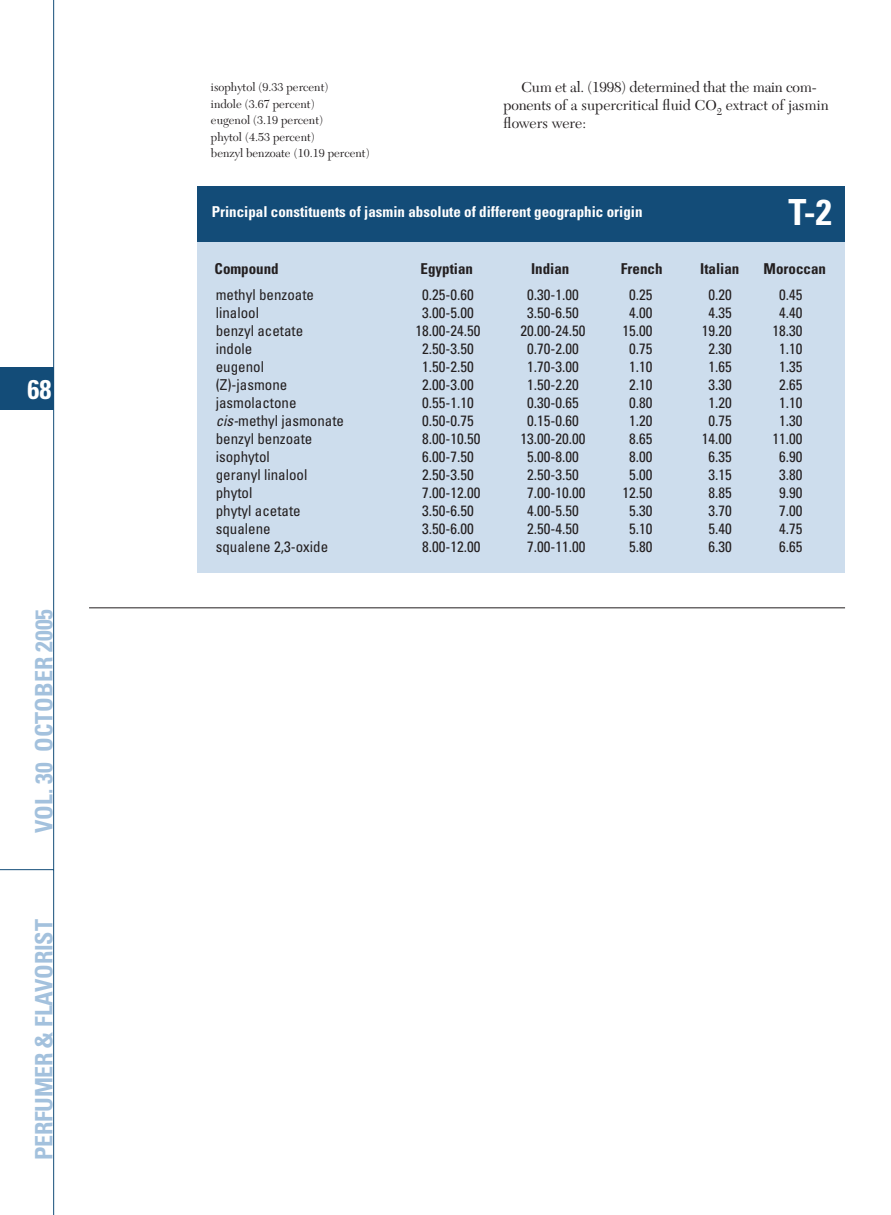
<style>
.page{position:relative;width:891px;height:1215px;background:#fff}
.page>*{position:absolute;margin:0;border:0;box-sizing:border-box;transform-origin:0 0}
.t1{font:700 condensed 36px "Univers";color:#fff}
.t2{font:700 condensed 27px "Univers";color:#fff}
.t3{font:700 condensed 24px "Univers";letter-spacing:-.01em;color:#a3c1dd}
.t4{font:condensed 15px "Univers";color:#231f20}
.t5{font:15px/18px "New Caledonia";letter-spacing:.005em;color:#231f20}
.t6{font:700 condensed 15px "Univers";color:#fff}
.t7{font:700 condensed 15px "Univers";color:#231f20}
.t8{font:12px/16.5px "New Caledonia";color:#231f20}
.s1{font-style:italic}
</style>
<div class="page">
<hr style="left:53px;top:0;width:1px;height:1215px;background:#134c78">
<hr style="left:0;top:869px;width:54px;height:1px;background:#134c78">
<div style="left:0;top:367px;width:54px;height:42px;background:#134c78"></div>
<hr style="left:89px;top:607px;width:756px;height:1px;background:#231f20">
<div style="left:197px;top:235px;width:648px;height:338px;background:#cddded"></div>
<div style="left:197px;top:186px;width:648px;height:56px;background:#134c78"></div>
<h2 class="t2" style="left:27px;top:379px;width:25px">68</h2>
<h3 class="t3" style="left:35px;top:833px;width:225px;rotate:-90deg">VOL. 30 OCTOBER 2005</h3>
<h3 class="t3" style="left:35px;top:1160px;width:242px;rotate:-90deg">PERFUMER &amp; FLAVORIST</h3>
<p class="t8" style="left:211px;top:80px;width:160px">isophytol (9.33 percent)<br>indole (3.67 percent)<br>eugenol (3.19 percent)<br>phytol (4.53 percent)<br>benzyl benzoate (10.19 percent)</p>
<p class="t5" style="left:504px;top:80px;width:327px;text-indent:18px">Cum et al. (1998) determined that the main com&shy;ponents of a supercritical fluid CO<sub>2</sub> extract of jasmin flowers were:</p>
<p class="t6" style="left:212px;top:207px;width:432px">Principal constituents of jasmin absolute of different geographic origin</p>
<h1 class="t1" style="left:789px;top:199px;width:45px">T-2</h1>
<p class="t7" style="left:215px;top:264px;width:66px">Compound</p>
<p class="t7" style="left:421px;top:264px;width:54px">Egyptian</p>
<p class="t7" style="left:531px;top:264px;width:40px">Indian</p>
<p class="t7" style="left:621px;top:264px;width:43px">French</p>
<p class="t7" style="left:700px;top:264px;width:41px">Italian</p>
<p class="t7" style="left:764px;top:264px;width:64px">Moroccan</p>
<p class="t4" style="left:216px;top:289px;width:100px">methyl benzoate</p>
<p class="t4" style="left:422px;top:289px;width:53px">0.25-0.60</p>
<p class="t4" style="left:527px;top:289px;width:53px">0.30-1.00</p>
<p class="t4" style="left:629px;top:289px;width:25px">0.25</p>
<p class="t4" style="left:709px;top:289px;width:25px">0.20</p>
<p class="t4" style="left:779px;top:289px;width:25px">0.45</p>
<p class="t4" style="left:216px;top:307px;width:45px">linalool</p>
<p class="t4" style="left:422px;top:307px;width:53px">3.00-5.00</p>
<p class="t4" style="left:527px;top:307px;width:53px">3.50-6.50</p>
<p class="t4" style="left:629px;top:307px;width:25px">4.00</p>
<p class="t4" style="left:709px;top:307px;width:25px">4.35</p>
<p class="t4" style="left:779px;top:307px;width:25px">4.40</p>
<p class="t4" style="left:216px;top:325px;width:89px">benzyl acetate</p>
<p class="t4" style="left:415px;top:325px;width:66px">18.00-24.50</p>
<p class="t4" style="left:520px;top:325px;width:66px">20.00-24.50</p>
<p class="t4" style="left:622px;top:325px;width:31px">15.00</p>
<p class="t4" style="left:702px;top:325px;width:31px">19.20</p>
<p class="t4" style="left:772px;top:325px;width:31px">18.30</p>
<p class="t4" style="left:216px;top:343px;width:38px">indole</p>
<p class="t4" style="left:422px;top:343px;width:53px">2.50-3.50</p>
<p class="t4" style="left:527px;top:343px;width:53px">0.70-2.00</p>
<p class="t4" style="left:629px;top:343px;width:25px">0.75</p>
<p class="t4" style="left:709px;top:343px;width:25px">2.30</p>
<p class="t4" style="left:779px;top:343px;width:25px">1.10</p>
<p class="t4" style="left:216px;top:361px;width:50px">eugenol</p>
<p class="t4" style="left:422px;top:361px;width:53px">1.50-2.50</p>
<p class="t4" style="left:527px;top:361px;width:53px">1.70-3.00</p>
<p class="t4" style="left:629px;top:361px;width:25px">1.10</p>
<p class="t4" style="left:709px;top:361px;width:25px">1.65</p>
<p class="t4" style="left:779px;top:361px;width:25px">1.35</p>
<p class="t4" style="left:216px;top:379px;width:73px">(Z)-jasmone</p>
<p class="t4" style="left:422px;top:379px;width:53px">2.00-3.00</p>
<p class="t4" style="left:527px;top:379px;width:53px">1.50-2.20</p>
<p class="t4" style="left:629px;top:379px;width:25px">2.10</p>
<p class="t4" style="left:709px;top:379px;width:25px">3.30</p>
<p class="t4" style="left:779px;top:379px;width:25px">2.65</p>
<p class="t4" style="left:216px;top:397px;width:82px">jasmolactone</p>
<p class="t4" style="left:422px;top:397px;width:53px">0.55-1.10</p>
<p class="t4" style="left:527px;top:397px;width:53px">0.30-0.65</p>
<p class="t4" style="left:629px;top:397px;width:25px">0.80</p>
<p class="t4" style="left:709px;top:397px;width:25px">1.20</p>
<p class="t4" style="left:779px;top:397px;width:25px">1.10</p>
<p class="t4" style="left:216px;top:415px;width:130px"><span class="s1">cis-</span>methyl jasmonate</p>
<p class="t4" style="left:422px;top:415px;width:53px">0.50-0.75</p>
<p class="t4" style="left:527px;top:415px;width:53px">0.15-0.60</p>
<p class="t4" style="left:629px;top:415px;width:25px">1.20</p>
<p class="t4" style="left:709px;top:415px;width:25px">0.75</p>
<p class="t4" style="left:779px;top:415px;width:25px">1.30</p>
<p class="t4" style="left:216px;top:433px;width:98px">benzyl benzoate</p>
<p class="t4" style="left:422px;top:433px;width:60px">8.00-10.50</p>
<p class="t4" style="left:520px;top:433px;width:66px">13.00-20.00</p>
<p class="t4" style="left:629px;top:433px;width:25px">8.65</p>
<p class="t4" style="left:702px;top:433px;width:31px">14.00</p>
<p class="t4" style="left:772px;top:433px;width:31px">11.00</p>
<p class="t4" style="left:216px;top:451px;width:56px">isophytol</p>
<p class="t4" style="left:422px;top:451px;width:53px">6.00-7.50</p>
<p class="t4" style="left:527px;top:451px;width:53px">5.00-8.00</p>
<p class="t4" style="left:629px;top:451px;width:25px">8.00</p>
<p class="t4" style="left:709px;top:451px;width:25px">6.35</p>
<p class="t4" style="left:779px;top:451px;width:25px">6.90</p>
<p class="t4" style="left:216px;top:469px;width:93px">geranyl linalool</p>
<p class="t4" style="left:422px;top:469px;width:53px">2.50-3.50</p>
<p class="t4" style="left:527px;top:469px;width:53px">2.50-3.50</p>
<p class="t4" style="left:629px;top:469px;width:25px">5.00</p>
<p class="t4" style="left:709px;top:469px;width:25px">3.15</p>
<p class="t4" style="left:779px;top:469px;width:25px">3.80</p>
<p class="t4" style="left:216px;top:487px;width:38px">phytol</p>
<p class="t4" style="left:422px;top:487px;width:60px">7.00-12.00</p>
<p class="t4" style="left:527px;top:487px;width:60px">7.00-10.00</p>
<p class="t4" style="left:622px;top:487px;width:31px">12.50</p>
<p class="t4" style="left:709px;top:487px;width:25px">8.85</p>
<p class="t4" style="left:779px;top:487px;width:25px">9.90</p>
<p class="t4" style="left:216px;top:505px;width:86px">phytyl acetate</p>
<p class="t4" style="left:422px;top:505px;width:53px">3.50-6.50</p>
<p class="t4" style="left:527px;top:505px;width:53px">4.00-5.50</p>
<p class="t4" style="left:629px;top:505px;width:25px">5.30</p>
<p class="t4" style="left:709px;top:505px;width:25px">3.70</p>
<p class="t4" style="left:779px;top:505px;width:25px">7.00</p>
<p class="t4" style="left:216px;top:523px;width:56px">squalene</p>
<p class="t4" style="left:422px;top:523px;width:53px">3.50-6.00</p>
<p class="t4" style="left:527px;top:523px;width:53px">2.50-4.50</p>
<p class="t4" style="left:629px;top:523px;width:25px">5.10</p>
<p class="t4" style="left:709px;top:523px;width:25px">5.40</p>
<p class="t4" style="left:779px;top:523px;width:25px">4.75</p>
<p class="t4" style="left:216px;top:541px;width:114px">squalene 2,3-oxide</p>
<p class="t4" style="left:422px;top:541px;width:60px">8.00-12.00</p>
<p class="t4" style="left:527px;top:541px;width:60px">7.00-11.00</p>
<p class="t4" style="left:629px;top:541px;width:25px">5.80</p>
<p class="t4" style="left:709px;top:541px;width:25px">6.30</p>
<p class="t4" style="left:779px;top:541px;width:25px">6.65</p>
</div>
